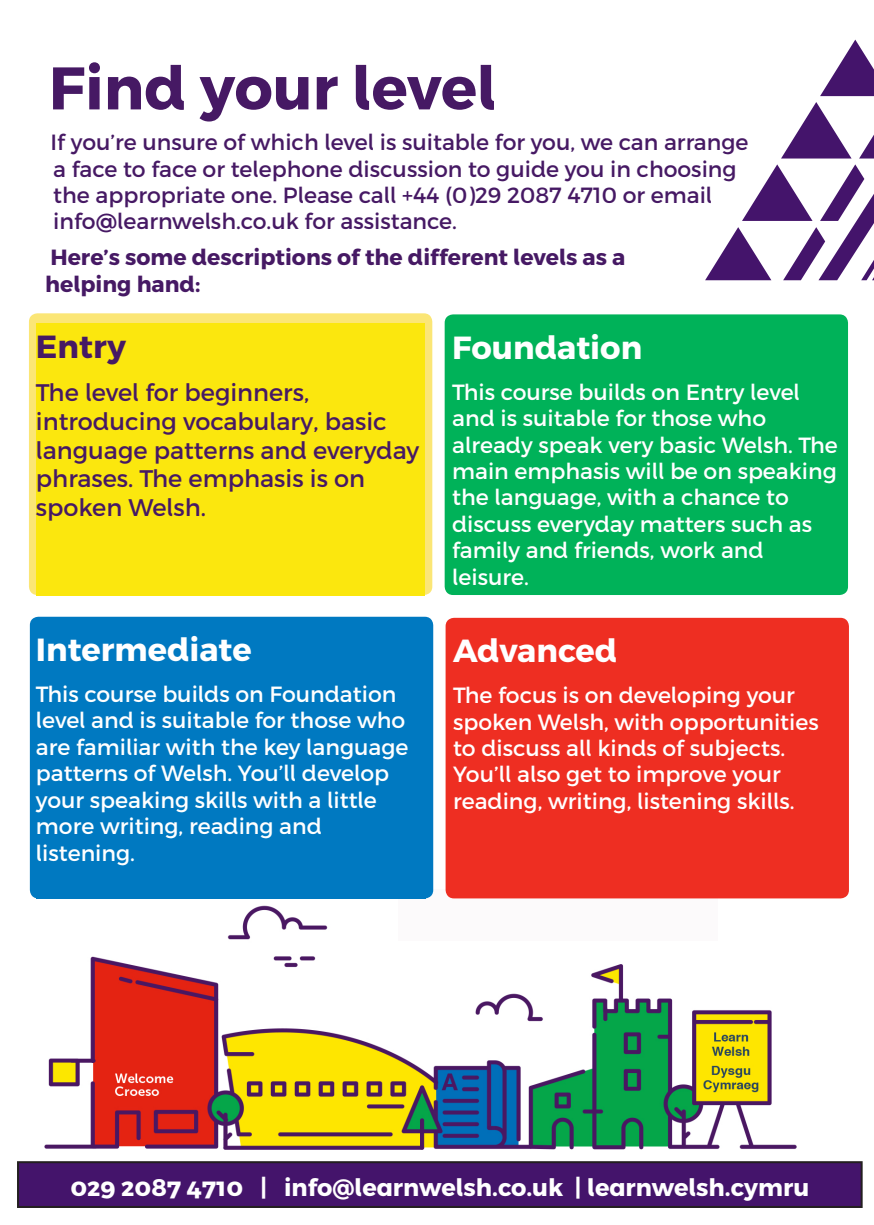
<style>
.page{position:relative;width:874px;height:1225px;background:#fff}
.page>*{position:absolute;margin:0;border:0;box-sizing:border-box;transform-origin:0 0}
.t1{font:700 60px "Cymraeg";color:#461964}
.t2{font:700 32px "Cymraeg";color:#fff}
.t3{font:700 32px "Cymraeg";color:#461964}
.t4{font:24px/28.8px "Cymraeg";color:#461964}
.t5{font:700 24px "Cymraeg Alternates";color:#fff}
.t6{font:22px/26.4px "Cymraeg";color:#fff}
.t7{font:22px "Cymraeg";color:#461964}
.t8{font:700 22px "Cymraeg";color:#461964}
</style>
<div class="page">
<img style="left:45px;top:898px;width:751px;height:251px">
<img style="left:398px;top:889px;width:319px;height:52px">
<div style="left:18px;top:1162px;width:843px;height:45px;background:#44146b"></div>
<div style="left:17px;top:1161px;width:845px;height:47px;border:2px solid #231f20"></div>
<div style="left:30px;top:617px;width:403px;height:281px;background:#0079c1;border-radius:9px"></div>
<div style="left:445px;top:618px;width:403px;height:280px;background:#ee2e22;border-radius:9px"></div>
<div style="left:29px;top:313px;width:403px;height:282px;background:#fbe676;border-radius:9px"></div>
<div style="left:36px;top:323px;width:388px;height:272px;background:#fbe70e"></div>
<div style="left:444px;top:314px;width:403px;height:281px;background:#00b259;border-radius:9px"></div>
<svg style="left:820px;top:40px;width:53px;height:56px"></svg>
<svg style="left:781px;top:102px;width:70px;height:56px"></svg>
<svg style="left:859px;top:136px;width:14px;height:22px"></svg>
<svg style="left:705px;top:164px;width:168px;height:116px"></svg>
<p class="t1" style="left:49px;top:51px;width:449px">Find your level</p>
<p class="t7" style="left:51px;top:129px;width:699px">If you’re unsure of which level is suitable for you, we can arrange</p>
<p class="t7" style="left:53px;top:155px;width:684px">a face to face or telephone discussion to guide you in choosing</p>
<p class="t7" style="left:53px;top:182px;width:660px">the appropriate one. Please call +44 (0)29 2087 4710 or email</p>
<p class="t7" style="left:53px;top:208px;width:405px">info@learnwelsh.co.uk for assistance.</p>
<p class="t8" style="left:50px;top:244px;width:576px">Here’s some descriptions of the different levels as a</p>
<p class="t8" style="left:45px;top:270px;width:156px">helping hand:</p>
<p class="t3" style="left:36px;top:327px;width:91px">Entry</p>
<p class="t4" style="left:36px;top:378px;width:274px">The level for beginners,</p>
<p class="t4" style="left:36px;top:407px;width:384px">introducing vocabulary, basic language patterns and everyday phrases. The emphasis is on</p>
<p class="t4" style="left:36px;top:493px;width:171px">spoken Welsh.</p>
<p class="t2" style="left:36px;top:630px;width:217px">Intermediate</p>
<p class="t6" style="left:36px;top:681px;width:374px">This course builds on Foundation level and is suitable for those who are familiar with the key language patterns of Welsh. You’ll develop your speaking skills with a little more writing, reading and</p>
<p class="t6" style="left:36px;top:839px;width:100px">listening.</p>
<p class="t2" style="left:452px;top:328px;width:191px">Foundation</p>
<p class="t6" style="left:452px;top:378px;width:349px">This course builds on Entry level and is suitable for those who</p>
<p class="t6" style="left:452px;top:431px;width:387px;text-align:justify">already speak very basic Welsh. The main emphasis will be on speaking the language, with a chance to</p>
<p class="t6" style="left:452px;top:510px;width:361px">discuss everyday matters such as family and friends, work and</p>
<p class="t6" style="left:452px;top:563px;width:78px">leisure.</p>
<p class="t2" style="left:453px;top:631px;width:165px">Advanced</p>
<p class="t6" style="left:453px;top:682px;width:367px">The focus is on developing your spoken Welsh, with opportunities to discuss all kinds of subjects.<br>You’ll also get to improve your reading, writing, listening skills.</p>
<p class="t5" style="left:70px;top:1172px;width:740px">029 2087 4710 | info@learnwelsh.co.uk | learnwelsh.cymru</p>
</div>
